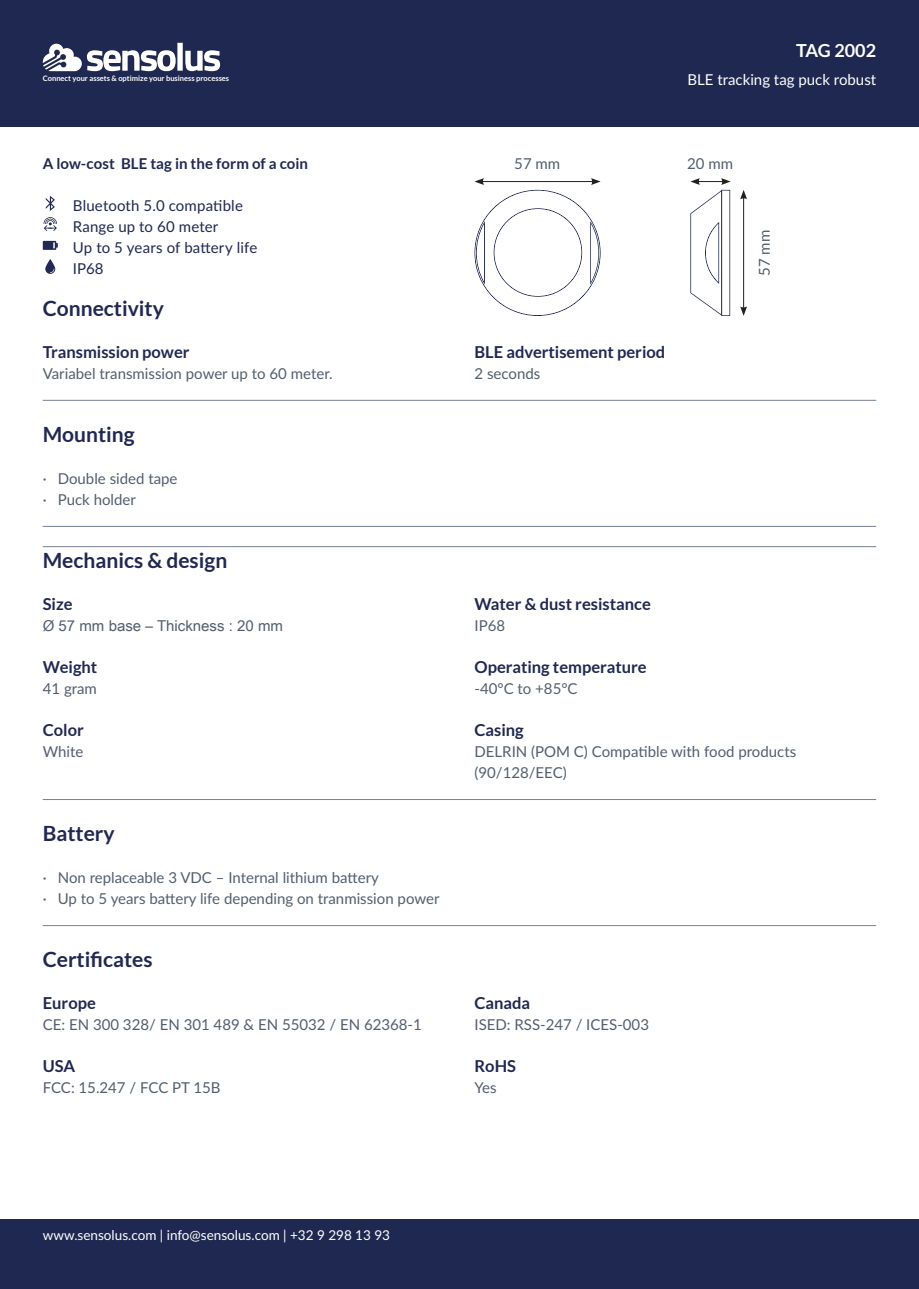
<style>
.page{position:relative;width:919px;height:1289px;background:#fff}
.page>*{position:absolute;margin:0;border:0;box-sizing:border-box;transform-origin:0 0}
.t1{font:700 21px "Lato";color:#212851}
.t2{font:700 18px "Lato";color:#fff}
.t3{font:700 16.5px "Lato";color:#212851}
.t4{font:15px/21px "Lato";color:#535e6f}
.t5{font:15px/21px "Lato";letter-spacing:.01em;color:#212851}
.t6{font:700 15px "Lato";letter-spacing:.005em;color:#212851}
.t7{font:15px "Lato";color:#fff}
.t8{font:15px "Arial Unicode MS";color:#535e6f}
.t9{font:13.5px "Lato";color:#fff}
.t10{font:700 7.5px "Lato";color:#fff}
</style>
<div class="page">
<div style="left:0;top:1219px;width:918px;height:69px;background:#1e2850"></div>
<div style="left:0;top:0;width:918px;height:127px;background:#1e2850"></div>
<svg style="left:43px;top:43px;width:177px;height:28px"></svg>
<svg style="left:45px;top:259px;width:10px;height:15px"></svg>
<svg style="left:43px;top:241px;width:15px;height:9px"></svg>
<svg style="left:44px;top:217px;width:13px;height:14px"></svg>
<svg style="left:46px;top:196px;width:9px;height:15px"></svg>
<hr style="left:43px;top:400px;width:833px;height:1px;background:#797e95">
<hr style="left:43px;top:799px;width:833px;height:1px;background:#797e95">
<hr style="left:43px;top:546px;width:833px;height:1px;background:#797e95">
<hr style="left:43px;top:526px;width:833px;height:1px;background:#797e95">
<hr style="left:43px;top:925px;width:833px;height:1px;background:#797e95">
<svg style="left:474px;top:178px;width:126px;height:138px"></svg>
<svg style="left:690px;top:178px;width:40px;height:138px"></svg>
<hr style="left:743px;top:197px;width:1px;height:112px;background:#221f1f">
<svg style="left:740px;top:190px;width:7px;height:9px"></svg>
<svg style="left:740px;top:306px;width:7px;height:10px"></svg>
<p class="t10" style="left:43px;top:75px;width:188px">Connect your assets &amp; optimize your business processes</p>
<p class="t6" style="left:43px;top:158px;width:267px">A low-cost BLE tag in the form of a coin</p>
<p class="t5" style="left:73px;top:194px;width:186px">Bluetooth 5.0 compatible<br>Range up to 60 meter<br>Up to 5 years of battery life<br>IP68</p>
<h1 class="t1" style="left:43px;top:300px;width:123px">Connectivity</h1>
<p class="t3" style="left:43px;top:345px;width:148px">Transmission power</p>
<p class="t4" style="left:43px;top:362px;width:291px">Variabel transmission power up to 60 meter.</p>
<h1 class="t1" style="left:43px;top:426px;width:93px">Mounting</h1>
<p class="t4" style="left:43px;top:469px;width:136px">· Double sided tape · Puck holder</p>
<h1 class="t1" style="left:43px;top:552px;width:186px">Mechanics &amp; design</h1>
<p class="t3" style="left:43px;top:597px;width:31px">Size</p>
<p class="t8" style="left:43px;top:617px;width:242px">Ø 57 mm base – Thickness : 20 mm</p>
<p class="t3" style="left:43px;top:660px;width:56px">Weight</p>
<p class="t4" style="left:43px;top:679px;width:56px">41 gram</p>
<p class="t3" style="left:43px;top:723px;width:43px">Color</p>
<p class="t4" style="left:43px;top:742px;width:42px">White</p>
<h1 class="t1" style="left:43px;top:825px;width:73px">Battery</h1>
<p class="t4" style="left:43px;top:868px;width:398px">· Non replaceable 3 VDC – Internal lithium battery<br>· Up to 5 years battery life depending on tranmission power</p>
<h1 class="t1" style="left:43px;top:947px;width:111px">Certificates</h1>
<p class="t3" style="left:43px;top:996px;width:55px">Europe</p>
<p class="t4" style="left:43px;top:1015px;width:380px">CE: EN 300 328/ EN 301 489 &amp; EN 55032 / EN 62368-1</p>
<p class="t3" style="left:43px;top:1059px;width:34px">USA</p>
<p class="t4" style="left:43px;top:1078px;width:179px">FCC: 15.247 / FCC PT 15B</p>
<p class="t4" style="left:514px;top:154px;width:47px">57 mm</p>
<p class="t2" style="left:796px;top:44px;width:81px">TAG 2002</p>
<p class="t7" style="left:687px;top:73px;width:190px">BLE tracking tag puck robust</p>
<p class="t4" style="left:687px;top:154px;width:47px">20 mm</p>
<p class="t4" style="left:754px;top:276px;width:47px;rotate:-90deg">57 mm</p>
<p class="t3" style="left:474px;top:345px;width:192px">BLE advertisement period</p>
<p class="t4" style="left:474px;top:362px;width:67px">2 seconds</p>
<p class="t3" style="left:474px;top:597px;width:178px">Water &amp; dust resistance</p>
<p class="t4" style="left:474px;top:616px;width:32px">IP68</p>
<p class="t3" style="left:474px;top:660px;width:174px">Operating temperature</p>
<p class="t4" style="left:474px;top:679px;width:105px">-40°C to +85°C</p>
<p class="t3" style="left:474px;top:723px;width:51px">Casing</p>
<p class="t4" style="left:474px;top:740px;width:323px">DELRIN (POM C) Compatible with food products (90/128/EEC)</p>
<p class="t3" style="left:474px;top:996px;width:57px">Canada</p>
<p class="t4" style="left:474px;top:1015px;width:176px">ISED: RSS-247 / ICES-003</p>
<p class="t3" style="left:474px;top:1059px;width:43px">RoHS</p>
<p class="t4" style="left:474px;top:1078px;width:24px">Yes</p>
<p class="t9" style="left:43px;top:1229px;width:349px">www.sensolus.com | info@sensolus.com | +32 9 298 13 93</p>
</div>
